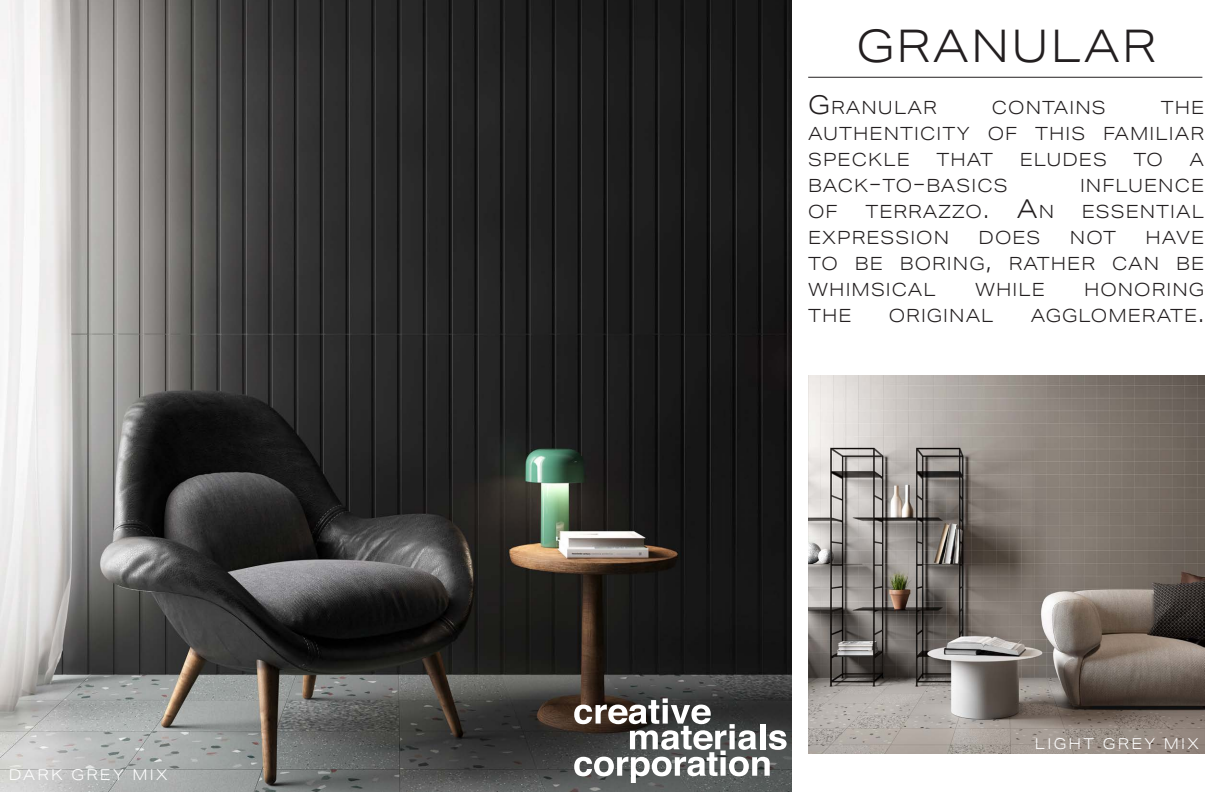
<style>
.page{position:relative;width:1224px;height:792px;background:#fff}
.page>*{position:absolute;margin:0;border:0;box-sizing:border-box;transform-origin:0 0}
.t1{font:300 45px "Aktiv Grotesk Ex";letter-spacing:.05em;color:#231f20}
.t2{font:300 18.2px/26px "Aktiv Grotesk Ex";letter-spacing:.055em;color:#231f20;text-align:justify}
.t3{font:300 15px "Aktiv Grotesk Ex";letter-spacing:.15em;color:#fff}
.s1{font-size:26px}
</style>
<div class="page">
<img style="left:808px;top:376px;width:396px;height:378px">
<img style="left:0;top:0;width:792px;height:792px">
<hr style="left:808px;top:77px;width:394px;height:1px;background:#231f20">
<svg style="left:574px;top:698px;width:213px;height:85px"></svg>
<p class="t3" style="left:9px;top:766px;width:160px">DARK GREY MIX</p>
<p class="t1" style="left:856px;top:20px;width:301px">GRANULAR</p>
<p class="t2" style="left:808px;top:95px;width:130px"><span class="s1">G</span>RANULAR</p>
<p class="t2" style="left:992px;top:95px;width:115px">CONTAINS</p>
<p class="t2" style="left:808px;top:95px;width:398px;text-indent:353px">THE AUTHENTICITY OF THIS FAMILIAR SPECKLE</p>
<p class="t2" style="left:936px;top:147px;width:58px">THAT</p>
<p class="t2" style="left:1020px;top:147px;width:89px">ELUDES</p>
<p class="t2" style="left:1133px;top:147px;width:31px">TO</p>
<p class="t2" style="left:1190px;top:147px;width:16px">A</p>
<p class="t2" style="left:808px;top:173px;width:201px">BACK<span class="s1">-</span>TO<span class="s1">-</span>BASICS</p>
<p class="t2" style="left:1080px;top:173px;width:126px">INFLUENCE</p>
<p class="t2" style="left:808px;top:199px;width:31px">OF</p>
<p class="t2" style="left:865px;top:199px;width:190px">TERRAZZO<span class="s1">. A</span>N</p>
<p class="t2" style="left:1082px;top:199px;width:124px">ESSENTIAL</p>
<p class="t2" style="left:808px;top:225px;width:142px">EXPRESSION</p>
<p class="t2" style="left:979px;top:225px;width:63px">DOES</p>
<p class="t2" style="left:1070px;top:225px;width:48px">NOT</p>
<p class="t2" style="left:808px;top:225px;width:398px;text-indent:337px">HAVE TO BE BORING<span class="s1">,</span> RATHER CAN BE WHIMSICAL</p>
<p class="t2" style="left:975px;top:277px;width:71px">WHILE</p>
<p class="t2" style="left:1084px;top:277px;width:119px">HONORING</p>
<p class="t2" style="left:808px;top:303px;width:45px">THE</p>
<p class="t2" style="left:889px;top:303px;width:106px">ORIGINAL</p>
<p class="t2" style="left:1031px;top:303px;width:175px">AGG LOMERATE<span class="s1">.</span></p>
<p class="t3" style="left:1035px;top:735px;width:165px">LIGHT GREY MIX</p>
</div>
